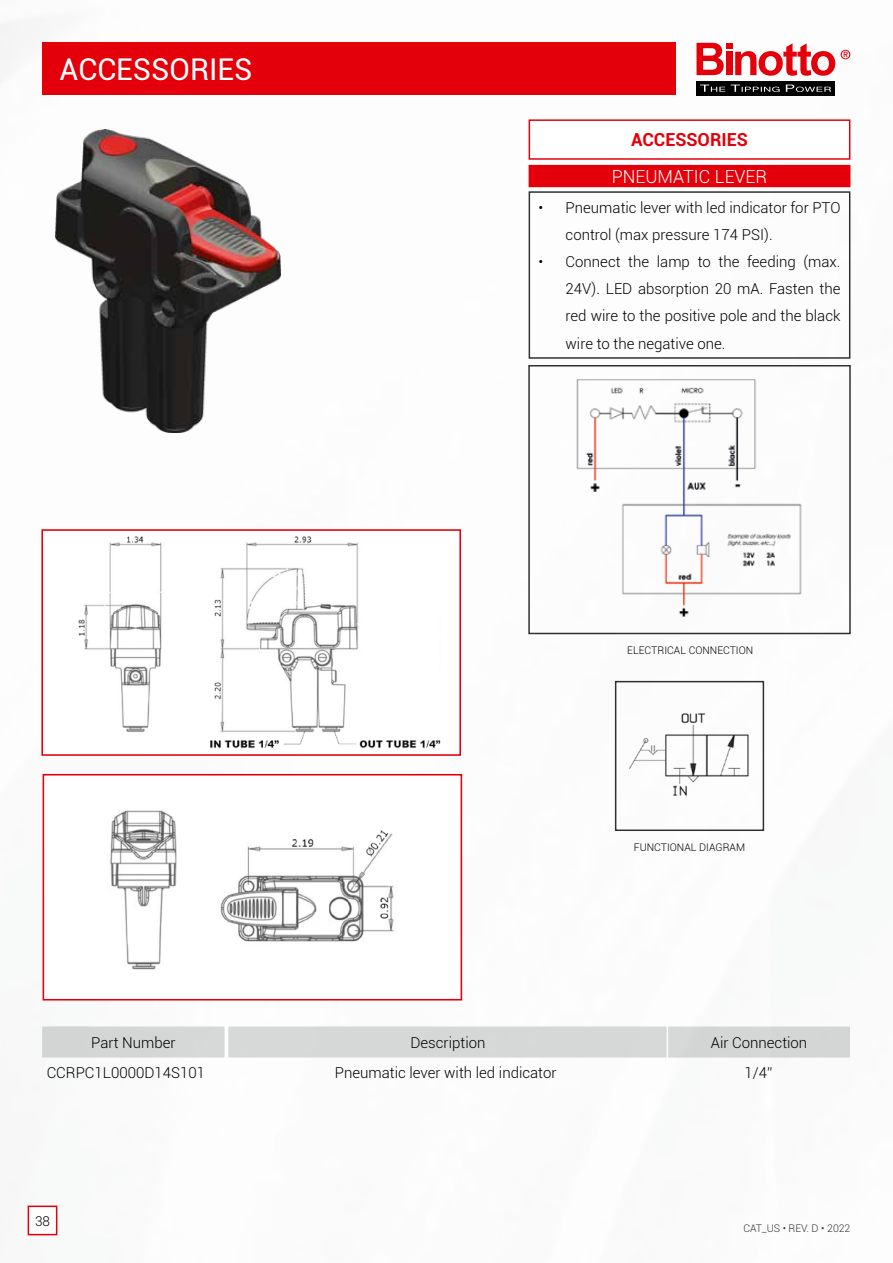
<style>
.page{position:relative;width:893px;height:1263px;background:#fff}
.page>*{position:absolute;margin:0;border:0;box-sizing:border-box;transform-origin:0 0}
.t1{font:30px "Roboto";color:#fff}
.t2{font:300 18px "Roboto";color:#fff}
.t3{font:700 18px "Roboto";color:#e3000b}
.t4{font:300 15px/27.3px "Roboto";color:#000}
.t5{font:300 13.5px "Roboto";color:#000}
.t6{font:300 10.5px "Roboto";color:#000}
.t7{font:300 10.5px "Roboto";color:#313131}
</style>
<div class="page">
<img style="left:0;top:22px;width:851px;height:1214px">
<div style="left:43px;top:43px;width:633px;height:52px;background:#e3000b"></div>
<svg style="left:696px;top:43px;width:139px;height:33px"></svg>
<div style="left:697px;top:81px;width:138px;height:15px;background:#000"></div>
<svg style="left:841px;top:50px;width:9px;height:9px"></svg>
<svg style="left:700px;top:85px;width:131px;height:7px"></svg>
<img style="left:55px;top:129px;width:226px;height:303px">
<div style="left:41px;top:1026px;width:184px;height:32px;background:#d9dada"></div>
<div style="left:41px;top:1025px;width:185px;height:34px;border:2px solid #fff"></div>
<div style="left:228px;top:1026px;width:440px;height:32px;background:#d9dada"></div>
<div style="left:227px;top:1025px;width:442px;height:34px;border:2px solid #fff"></div>
<div style="left:667px;top:1026px;width:184px;height:32px;background:#d9dada"></div>
<div style="left:667px;top:1025px;width:184px;height:34px;border:2px solid #fff"></div>
<div style="left:43px;top:774px;width:419px;height:226px;background:#fff;border:2px solid #e3000b"></div>
<img style="left:220px;top:830px;width:174px;height:112px">
<img style="left:110px;top:810px;width:67px;height:160px">
<div style="left:41px;top:529px;width:420px;height:227px;background:#fff;border:2px solid #e3000b"></div>
<img style="left:69px;top:525px;width:103px;height:232px">
<img style="left:205px;top:525px;width:235px;height:232px">
<div style="left:529px;top:120px;width:321px;height:39px;background:#fff"></div>
<div style="left:529px;top:119px;width:321px;height:41px;border:2px solid #e3000b"></div>
<div style="left:529px;top:166px;width:321px;height:20px;background:#e3000b"></div>
<div style="left:529px;top:165px;width:321px;height:22px;border:2px solid #e3000b"></div>
<div style="left:529px;top:191px;width:321px;height:168px;border:2px solid #313131"></div>
<img style="left:575px;top:378px;width:229px;height:244px">
<div style="left:528px;top:365px;width:323px;height:269px;border:2px solid #313131"></div>
<div style="left:615px;top:681px;width:149px;height:150px;border:2px solid #313131"></div>
<img style="left:622px;top:704px;width:135px;height:104px">
<div style="left:28px;top:1206px;width:29px;height:28px;background:#fff"></div>
<div style="left:28px;top:1205px;width:29px;height:30px;border:2px solid #e3000b"></div>
<h1 class="t1" style="left:60px;top:48px;width:194px">ACCESSORIES</h1>
<p class="t3" style="left:631px;top:127px;width:118px">ACCESSORIES</p>
<p class="t2" style="left:612px;top:164px;width:157px">PNEUMATIC LEVER</p>
<p class="t4" style="left:566px;top:193px;width:276px;text-indent:-27px">• Pneumatic lever with led indicator for PTO control (max pressure 174 PSI).</p>
<p class="t4" style="left:566px;top:248px;width:276px;text-align:justify;text-indent:-27px">• Connect the lamp to the feeding (max.<br>24V). LED absorption 20 mA. Fasten the red wire to the positive pole and the black wire to the negative one.</p>
<p class="t6" style="left:627px;top:643px;width:128px">ELECTRICAL CONNECTION</p>
<p class="t6" style="left:634px;top:840px;width:113px">FUNCTIONAL DIAGRAM</p>
<p class="t4" style="left:91px;top:1028px;width:86px">Part Number</p>
<p class="t4" style="left:410px;top:1028px;width:76px">Description</p>
<p class="t4" style="left:47px;top:1058px;width:160px">CCRPC1L0000D14S101</p>
<p class="t4" style="left:335px;top:1058px;width:223px">Pneumatic lever with led indicator</p>
<p class="t4" style="left:745px;top:1058px;width:29px">1/4”</p>
<p class="t4" style="left:711px;top:1028px;width:98px">Air Connection</p>
<p class="t5" style="left:35px;top:1211px;width:16px">38</p>
<p class="t7" style="left:743px;top:1220px;width:109px">CAT_US • REV. D • 2022</p>
</div>
